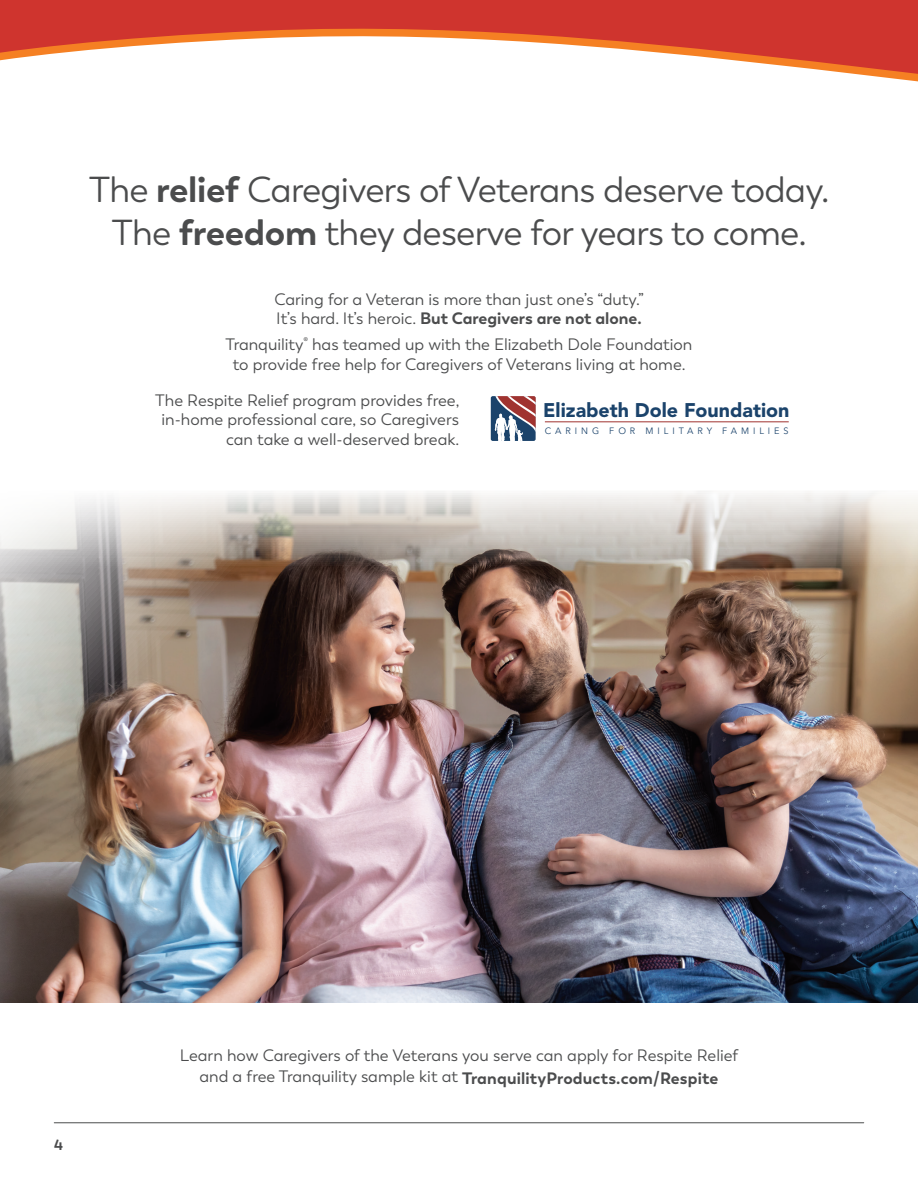
<style>
.page{position:relative;width:918px;height:1188px;background:#fff}
.page>*{position:absolute;margin:0;border:0;box-sizing:border-box;transform-origin:0 0}
.t1{font:36px/43.5px "Boston";letter-spacing:-.02em;color:#4b4c4d;text-align:center}
.t2{font:900 19.65px "Avenir";color:#1b436b}
.t3{font:16.5px/19.5px "Boston";color:#4b4c4d;text-align:center}
.t4{font:700 15px "Boston";color:#4b4c4d}
.t5{font:9.15px "Avenir Next";letter-spacing:.435em;color:#1b436b}
.s1{font-weight:700}
</style>
<div class="page">
<svg style="left:0;top:0;width:918px;height:82px"></svg>
<img style="left:0;top:491px;width:918px;height:511px">
<svg style="left:491px;top:396px;width:45px;height:45px"></svg>
<hr style="left:545px;top:422px;width:244px;height:1px;background:#a03330">
<hr style="left:54px;top:1123px;width:810px;height:1px;background:#4b4c4d">
<h1 class="t1" style="left:89px;top:168px;width:742px">The <span class="s1">relief</span> Caregivers of Veterans deserve today.<br>The <span class="s1">freedom</span> they deserve for years to come.</h1>
<p class="t3" style="left:274px;top:289px;width:371px;text-align:left">Caring for a Veteran is more than just one’s “duty.”<br>It’s hard. It’s heroic. <span class="s1">But Caregivers are not alone.</span></p>
<p class="t3" style="left:226px;top:335px;width:468px">Tranquility<sup>®</sup> has teamed up with the Elizabeth Dole Foundation to provide free help for Caregivers of Veterans living at home.</p>
<p class="t3" style="left:155px;top:391px;width:306px;text-align:right">The Respite Relief program provides free, in-home professional care, so Caregivers can take a well-deserved break.</p>
<p class="t2" style="left:543px;top:393px;width:248px">Elizabeth Dole Foundation</p>
<p class="t5" style="left:545px;top:423px;width:245px">CARING FOR MILITARY FAMILIES</p>
<p class="t4" style="left:54px;top:1135px;width:10px">4</p>
<p class="t3" style="left:180px;top:1044px;width:560px;line-height:22.5px">Learn how Caregivers of the Veterans you serve can apply for Respite Relief and a free Tranquility sample kit at <span class="s1">TranquilityProducts.com/Respite</span></p>
</div>
